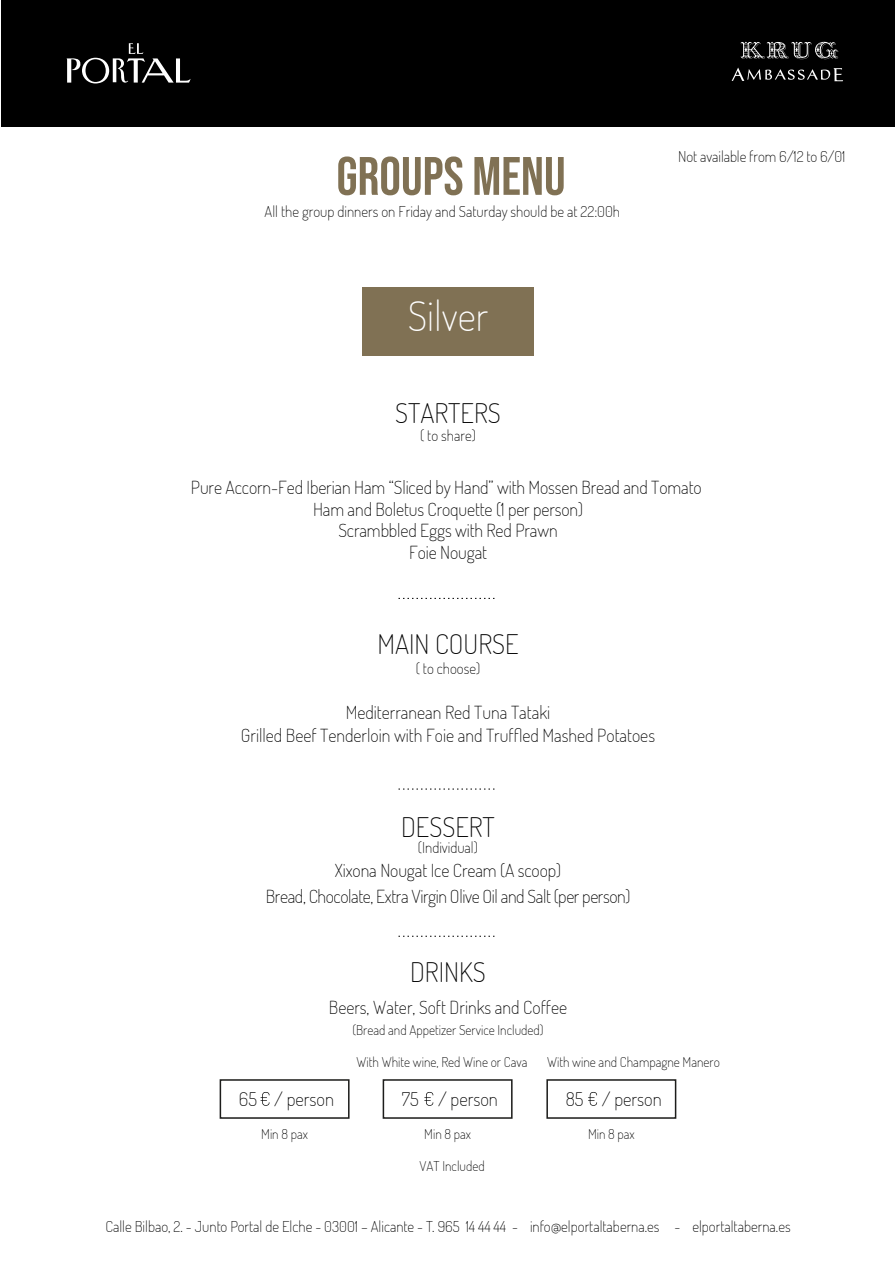
<style>
.page{position:relative;width:896px;height:1266px;background:#fff}
.page>*{position:absolute;margin:0;border:0;box-sizing:border-box;transform-origin:0 0}
.t1{font:54px "Bebas Neue";color:#807154}
.t2{font:200 40.5px "Dosis";color:#fff}
.t3{font:200 27px "Dosis";color:#000}
.t4{font:200 18.75px "Dosis";color:#000}
.t5{font:200 18px/21.6px "Dosis";letter-spacing:-.005em;color:#000;text-align:center}
.t6{font:200 15px "Dosis";color:#000}
.t7{font:200 13.5px "Dosis";color:#000}
</style>
<div class="page">
<div style="left:362px;top:287px;width:172px;height:69px;background:#807154"></div>
<div style="left:1px;top:0;width:893px;height:126px;background:#000"></div>
<svg style="left:732px;top:68px;width:111px;height:13px"></svg>
<svg style="left:741px;top:42px;width:97px;height:17px"></svg>
<svg style="left:398px;top:598px;width:97px;height:1px"></svg>
<svg style="left:398px;top:789px;width:97px;height:1px"></svg>
<svg style="left:398px;top:936px;width:97px;height:1px"></svg>
<svg style="left:66px;top:43px;width:125px;height:40px"></svg>
<div style="left:220px;top:1079px;width:130px;height:40px;background:#fff;border:2px solid #1d1d1b"></div>
<svg style="left:261px;top:1092px;width:8px;height:14px"></svg>
<div style="left:383px;top:1079px;width:130px;height:40px;background:#fff;border:2px solid #1d1d1b"></div>
<svg style="left:424px;top:1092px;width:9px;height:14px"></svg>
<div style="left:546px;top:1079px;width:130px;height:40px;background:#fff;border:2px solid #1d1d1b"></div>
<svg style="left:588px;top:1092px;width:9px;height:14px"></svg>
<h1 class="t1" style="left:336px;top:146px;width:231px">GROUPS MENU</h1>
<p class="t6" style="left:265px;top:201px;width:357px">All the group dinners on Friday and Saturday should be at 22:00h</p>
<h2 class="t2" style="left:408px;top:288px;width:82px">Silver</h2>
<h3 class="t3" style="left:395px;top:394px;width:107px">STARTERS</h3>
<p class="t6" style="left:420px;top:425px;width:57px">( to share)</p>
<p class="t6" style="left:678px;top:146px;width:169px">Not available from 6/12 to 6/01</p>
<p class="t5" style="left:191px;top:476px;width:512px">Pure Accorn-Fed Iberian Ham “Sliced by Hand” with Mossen Bread and Tomato Ham and Boletus Croquette (1 per person)<br>Scrambbled Eggs with Red Prawn<br>Foie Nougat</p>
<h3 class="t3" style="left:377px;top:626px;width:143px">MAIN COURSE</h3>
<p class="t6" style="left:416px;top:658px;width:66px">( to choose)</p>
<p class="t5" style="left:241px;top:700px;width:416px;line-height:22.5px">Mediterranean Red Tuna Tataki<br>Grilled Beef Tenderloin with Foie and Truffled Mashed Potatoes</p>
<h3 class="t3" style="left:401px;top:808px;width:95px">DESSERT</h3>
<p class="t6" style="left:418px;top:837px;width:61px">(Individual)</p>
<p class="t5" style="left:266px;top:857px;width:366px;line-height:25.7px">Xixona Nougat Ice Cream (A scoop)<br>Bread, Chocolate, Extra Virgin Olive Oil and Salt (per person)</p>
<h3 class="t3" style="left:410px;top:953px;width:77px">DRINKS</h3>
<p class="t5" style="left:329px;top:996px;width:240px">Beers, Water, Soft Drinks and Coffee</p>
<p class="t7" style="left:352px;top:1021px;width:193px">(Bread and Appetizer Service Included)</p>
<p class="t4" style="left:239px;top:1086px;width:97px">65 / person</p>
<p class="t7" style="left:261px;top:1125px;width:48px">Min 8 pax</p>
<p class="t7" style="left:357px;top:1053px;width:172px">With White wine, Red Wine or Cava</p>
<p class="t4" style="left:402px;top:1086px;width:98px">75 / person</p>
<p class="t7" style="left:424px;top:1125px;width:48px">Min 8 pax</p>
<p class="t7" style="left:419px;top:1156px;width:67px">VAT Included</p>
<p class="t7" style="left:547px;top:1053px;width:174px">With wine and Champagne Manero</p>
<p class="t4" style="left:566px;top:1086px;width:98px">85 / person</p>
<p class="t7" style="left:588px;top:1125px;width:48px">Min 8 pax</p>
<p class="t6" style="left:105px;top:1216px;width:687px">Calle Bilbao, 2. - Junto Portal de Elche - 03001 – Alicante - T. 965 14 44 44 - info@elportaltaberna.es - elportaltaberna.es</p>
</div>
